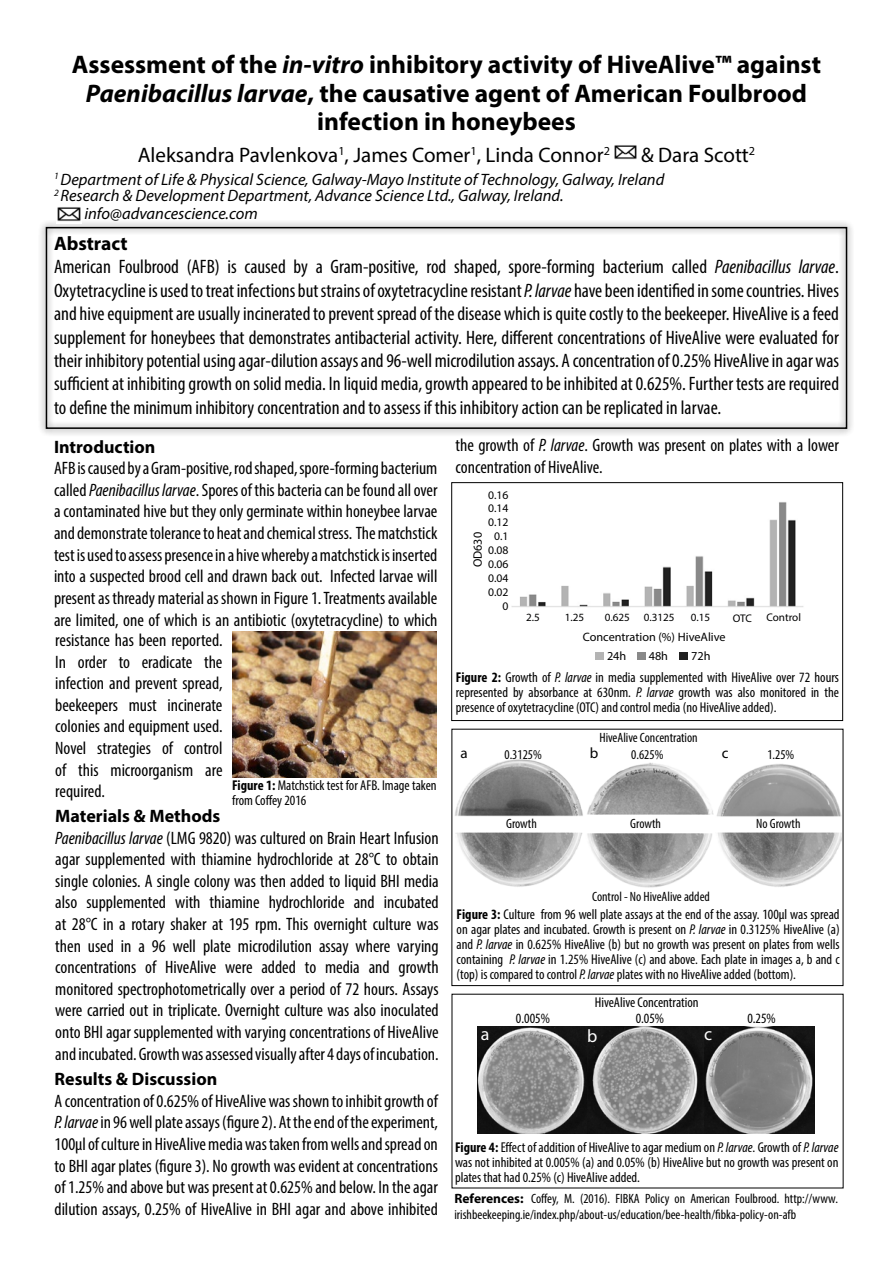
<style>
.page{position:relative;width:893px;height:1263px;background:#fff}
.page>*{position:absolute;margin:0;border:0;box-sizing:border-box;transform-origin:0 0}
.t1{font:700 25.5px/28.5px "Myriad Pro";color:#000;text-align:center}
.t2{font:21px "Myriad Pro";color:#000}
.t3{font:condensed 19.5px/23.4px "Myriad Pro";color:#000;text-align:justify}
.t4{font:700 19.5px "Myriad Pro";color:#000}
.t5{font:condensed 18px/21.6px "Myriad Pro";color:#000;text-align:justify}
.t6{font:700 18px "Myriad Pro";color:#000}
.t7{font:18px "Myriad Pro";color:#fff}
.t8{font:italic 16.5px "Myriad Pro";color:#000}
.t9{font:15px "Myriad Pro";color:#000}
.t10{font:condensed 14.25px/15px "Myriad Pro";color:#000;text-align:justify}
.t11{font:condensed 13.5px/16.2px "Myriad Pro";color:#000}
.t12{font:12.3px "Myriad Pro";color:#000}
.t13{font:12.15px/18.6px "Myriad Pro";color:#000}
.t14{font:11.7px/14px "Myriad Pro";color:#000;text-align:right}
.t15{font:11.1px "Myriad Pro";color:#000}
.s1{font-style:italic}
.s2{font-weight:700}
.s3{font-weight:700;font-stretch:normal}
</style>
<div class="page">
<div style="left:452px;top:729px;width:391px;height:257px;border:1px solid #000"></div>
<div style="left:38px;top:219px;width:817px;height:217px;background:#000;opacity:.83"></div>
<div style="left:46px;top:227px;width:801px;height:202px;border:2px solid #000"></div>
<img style="left:614px;top:145px;width:23px;height:15px">
<img style="left:57px;top:207px;width:24px;height:17px">
<img style="left:478px;top:1027px;width:337px;height:107px">
<img style="left:511px;top:502px;width:293px;height:105px">
<div style="left:596px;top:652px;width:8px;height:8px;background:#b4b4b4"></div>
<div style="left:638px;top:652px;width:8px;height:8px;background:#898989"></div>
<div style="left:680px;top:652px;width:8px;height:7px;background:#212121"></div>
<img style="left:233px;top:631px;width:204px;height:147px">
<img style="left:455px;top:759px;width:386px;height:129px">
<div style="left:451px;top:482px;width:392px;height:239px;border:1px solid #000"></div>
<p class="t1" style="left:72px;top:49px;width:751px">Assessment of the <span class="s1">in-vitro</span> inhibitory activity of HiveAlive™ against<br><span class="s1">Paenibacillus larvae</span>, the causative agent of American Foulbrood infection in honeybees</p>
<p class="t2" style="left:138px;top:142px;width:474px">Aleksandra Pavlenkova<sup>1</sup>, James Comer<sup>1</sup>, Linda Connor<sup>2</sup></p>
<p class="t2" style="left:641px;top:142px;width:116px">&amp; Dara Scott<sup>2</sup></p>
<p class="t8" style="left:54px;top:169px;width:612px"><sup>1</sup> Department of Life &amp; Physical Science, Galway-Mayo Institute of Technology, Galway, Ireland</p>
<p class="t8" style="left:54px;top:185px;width:511px"><sup>2</sup> Research &amp; Development Department, Advance Science Ltd., Galway, Ireland.</p>
<p class="t4" style="left:54px;top:231px;width:75px">Abstract</p>
<p class="t3" style="left:54px;top:255px;width:787px">American Foulbrood (AFB) is caused by a Gram-positive, rod shaped, spore-forming bacterium called <span class="s1">Paenibacillus larvae</span>.<br>Oxytetracycline is used to treat infections but strains of oxytetracycline resistant <span class="s1">P. larvae</span> have been identified in some countries. Hives and hive equipment are usually incinerated to prevent spread of the disease which is quite costly to the beekeeper. HiveAlive is a feed supplement for honeybees that demonstrates antibacterial activity. Here, different concentrations of HiveAlive were evaluated for their inhibitory potential using agar-dilution assays and 96-well microdilution assays. A concentration of 0.25% HiveAlive in agar was sufficient at inhibiting growth on solid media. In liquid media, growth appeared to be inhibited at 0.625%. Further tests are required to define the minimum inhibitory concentration and to assess if this inhibitory action can be replicated in larvae.</p>
<p class="t6" style="left:54px;top:435px;width:103px">Introduction</p>
<p class="t5" style="left:54px;top:457px;width:385px">AFB is caused by a Gram-positive, rod shaped, spore-forming bacterium called <span class="s1">Paenibacillus larvae</span>. Spores of this bacteria can be found all over a contaminated hive but they only germinate within honeybee larvae and demonstrate tolerance to heat and chemical stress. The matchstick test is used to assess presence in a hive whereby a matchstick is inserted into a suspected brood cell and drawn back out. Infected larvae will present as thready material as shown in Figure 1. Treatments available are limited, one of which is an antibiotic (oxytetracycline) to which</p>
<p class="t8" style="left:84px;top:203px;width:175px">info@advancescience.com</p>
<p class="t5" style="left:455px;top:434px;width:385px">the growth of <span class="s1">P. larvae</span>. Growth was present on plates with a lower concentration of HiveAlive.</p>
<p class="t14" style="left:488px;top:487px;width:22px">0.16<br>0.14<br>0.12<br>0.1<br>0.08<br>0.06<br>0.04<br>0.02<br>0</p>
<p class="t12" style="left:470px;top:567px;width:37px;rotate:-90deg">OD630</p>
<p class="t15" style="left:526px;top:611px;width:15px">2.5</p>
<p class="t15" style="left:565px;top:611px;width:21px">1.25</p>
<p class="t15" style="left:644px;top:611px;width:32px">0.3125</p>
<p class="t15" style="left:691px;top:611px;width:21px">0.15</p>
<p class="t15" style="left:766px;top:611px;width:36px">Control</p>
<p class="t13" style="left:607px;top:628px;width:120px;text-indent:-24px">Concentration (%) HiveAlive<br>24h</p>
<p class="t15" style="left:605px;top:611px;width:27px">0.625</p>
<p class="t15" style="left:733px;top:611px;width:21px">OTC</p>
<p class="t5" style="left:55px;top:629px;width:169px">resistance has been reported.<br>In order to eradicate the infection and prevent spread, beekeepers must incinerate colonies and equipment used.<br>Novel strategies of control of this microorganism are required.</p>
<p class="t13" style="left:649px;top:646px;width:21px">48h</p>
<p class="t13" style="left:691px;top:646px;width:21px">72h</p>
<p class="t10" style="left:456px;top:669px;width:385px"><span class="s2">Figure 2:</span> Growth of <span class="s1">P. larvae</span> in media supplemented with HiveAlive over 72 hours represented by absorbance at 630nm. <span class="s1">P. larvae</span> growth was also monitored in the presence of oxytetracycline (OTC) and control media (no HiveAlive added).</p>
<p class="t11" style="left:599px;top:729px;width:100px">HiveAlive Concentration</p>
<p class="t11" style="left:504px;top:746px;width:39px">0.3125%</p>
<p class="t9" style="left:590px;top:743px;width:10px">b</p>
<p class="t11" style="left:631px;top:746px;width:34px">0.625%</p>
<p class="t9" style="left:722px;top:743px;width:8px">c</p>
<p class="t11" style="left:767px;top:746px;width:28px">1.25%</p>
<p class="t9" style="left:460px;top:743px;width:9px">a</p>
<p class="t10" style="left:232px;top:778px;width:206px"><span class="s2">Figure 1:</span> Matchstick test for AFB. Image taken from Coffey 2016</p>
<p class="t6" style="left:55px;top:804px;width:167px">Materials &amp; Methods</p>
<p class="t5" style="left:55px;top:827px;width:385px"><span class="s1">Paenibacillus larvae</span> (LMG 9820) was cultured on Brain Heart Infusion agar supplemented with thiamine hydrochloride at 28°C to obtain single colonies. A single colony was then added to liquid BHI media also supplemented with thiamine hydrochloride and incubated at 28°C in a rotary shaker at 195 rpm. This overnight culture was then used in a 96 well plate microdilution assay where varying concentrations of HiveAlive were added to media and growth monitored spectrophotometrically over a period of 72 hours. Assays were carried out in triplicate. Overnight culture was also inoculated onto BHI agar supplemented with varying concentrations of HiveAlive and incubated. Growth was assessed visually after 4 days of incubation.</p>
<p class="t6" style="left:54px;top:1067px;width:164px">Results &amp; Discussion</p>
<p class="t5" style="left:54px;top:1090px;width:385px">A concentration of 0.625% of HiveAlive was shown to inhibit growth of <span class="s1">P. larvae</span> in 96 well plate assays (figure 2). At the end of the experiment, 100µl of culture in HiveAlive media was taken from wells and spread on to BHI agar plates (figure 3). No growth was evident at concentrations of 1.25% and above but was present at 0.625% and below. In the agar dilution assays, 0.25% of HiveAlive in BHI agar and above inhibited</p>
<p class="t11" style="left:506px;top:815px;width:32px">Growth</p>
<p class="t11" style="left:630px;top:815px;width:32px">Growth</p>
<p class="t11" style="left:756px;top:815px;width:46px">No Growth</p>
<p class="t11" style="left:592px;top:888px;width:119px">Control - No HiveAlive added</p>
<p class="t10" style="left:457px;top:907px;width:385px"><span class="s2">Figure 3:</span> Culture from 96 well plate assays at the end of the assay. 100µl was spread on agar plates and incubated. Growth is present on <span class="s1">P. larvae</span> in 0.3125% HiveAlive (a) and <span class="s1">P. larvae</span> in 0.625% HiveAlive (b) but no growth was present on plates from wells containing <span class="s1">P. larvae</span> in 1.25% HiveAlive (c) and above. Each plate in images a, b and c (top) is compared to control <span class="s1">P. larvae</span> plates with no HiveAlive added (bottom).</p>
<p class="t10" style="left:595px;top:995px;width:105px">HiveAlive Concentration</p>
<p class="t10" style="left:516px;top:1011px;width:35px">0.005%</p>
<p class="t10" style="left:636px;top:1011px;width:30px">0.05%</p>
<p class="t10" style="left:747px;top:1011px;width:30px">0.25%</p>
<p class="t7" style="left:481px;top:1023px;width:10px">a</p>
<p class="t7" style="left:587px;top:1024px;width:12px">b</p>
<p class="t7" style="left:704px;top:1023px;width:10px">c</p>
<p class="t10" style="left:455px;top:1139px;width:385px"><span class="s2">Figure 4:</span> Effect of addition of HiveAlive to agar medium on <span class="s1">P. larvae</span>. Growth of <span class="s1">P. larvae </span>was not inhibited at 0.005% (a) and 0.05% (b) HiveAlive but no growth was present on plates that had 0.25% (c) HiveAlive added.</p>
<p class="t11" style="left:454px;top:1190px;width:385px"><span class="s3">References:</span> Coffey, M. (2016). FIBKA Policy on American Foulbrood. http://www. irishbeekeeping.ie/index.php/about-us/education/bee-health/fibka-policy-on-afb</p>
</div>
